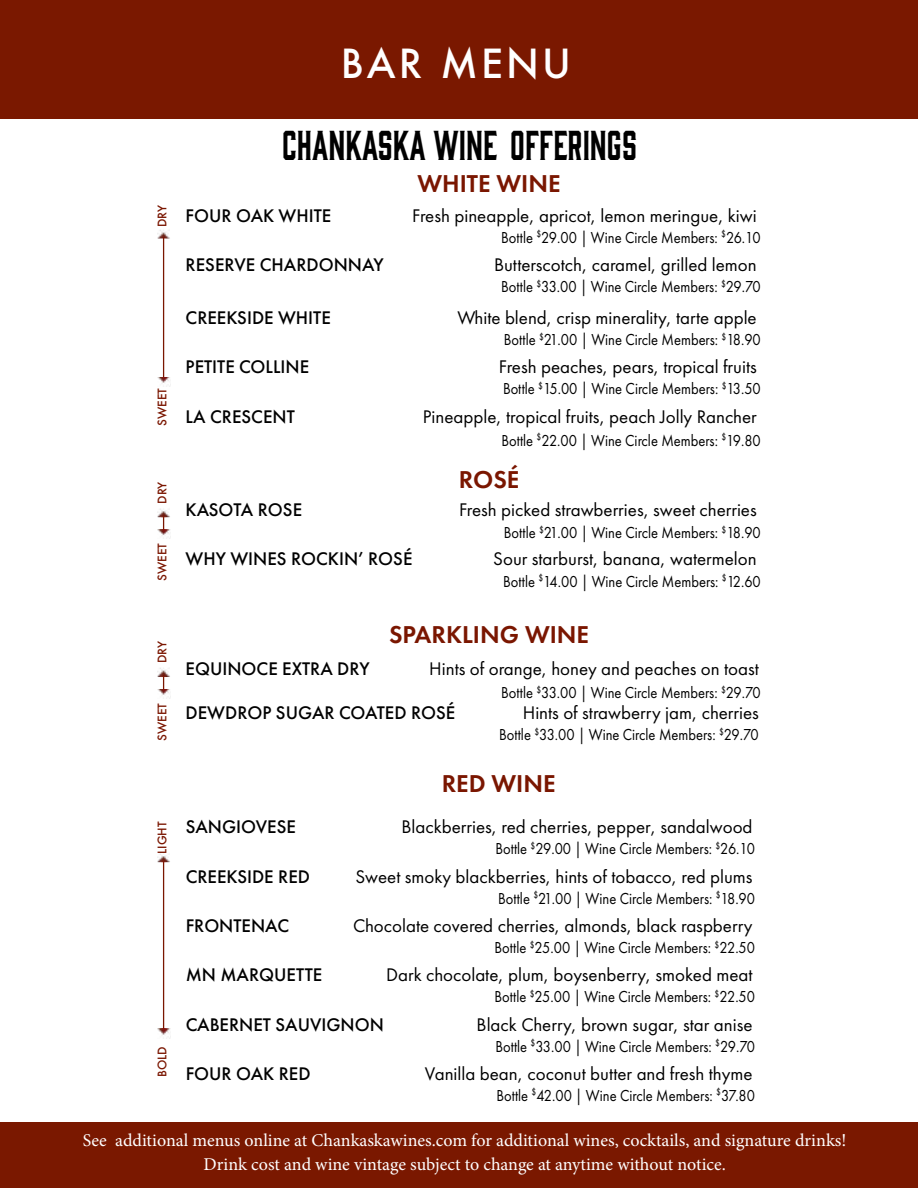
<style>
.page{position:relative;width:918px;height:1188px;background:#fff}
.page>*{position:absolute;margin:0;border:0;box-sizing:border-box;transform-origin:0 0}
.t1{font:500 39px "Futura";letter-spacing:.08em;color:#fff}
.t2{font:38.4px "Gin";color:#000;scale:.81 1}
.t3{font:600 25.35px "Futura PT";color:#7a1600}
.t4{font:18.9px "Futura PT";color:#000}
.t5{font:500 18.9px "Futura PT";color:#000}
.t6{font:18px/24px "Minion Pro";color:#fff;text-align:center}
.t7{font:16.5px "Futura PT";color:#000;scale:.88 1}
.t8{font:500 11.55px "Futura";color:#7a1600}
</style>
<div class="page">
<div style="left:0;top:1122px;width:918px;height:66px;background:#7a1800"></div>
<div style="left:0;top:0;width:918px;height:119px;background:#7a1800"></div>
<hr style="left:163px;top:237px;width:1px;height:140px;background:#7a1600">
<svg style="left:157px;top:230px;width:13px;height:8px"></svg>
<svg style="left:157px;top:377px;width:13px;height:6px"></svg>
<svg style="left:157px;top:508px;width:13px;height:31px"></svg>
<svg style="left:157px;top:668px;width:13px;height:27px"></svg>
<hr style="left:163px;top:861px;width:1px;height:168px;background:#7a1600">
<svg style="left:157px;top:853px;width:13px;height:9px"></svg>
<svg style="left:157px;top:1029px;width:13px;height:6px"></svg>
<h1 class="t1" style="left:341px;top:37px;width:232px">BAR MENU</h1>
<h2 class="t2" style="left:282px;top:118px;width:440px">CHANKASKA WINE OFFERINGS</h2>
<p class="t8" style="left:154px;top:227px;width:23px;rotate:-90deg">DRY</p>
<p class="t8" style="left:154px;top:426px;width:39px;rotate:-90deg">SWEET</p>
<p class="t8" style="left:154px;top:504px;width:23px;rotate:-90deg">DRY</p>
<p class="t8" style="left:154px;top:581px;width:39px;rotate:-90deg">SWEET</p>
<p class="t8" style="left:154px;top:663px;width:23px;rotate:-90deg">DRY</p>
<p class="t8" style="left:154px;top:741px;width:39px;rotate:-90deg">SWEET</p>
<p class="t8" style="left:154px;top:854px;width:34px;rotate:-90deg">LIGHT</p>
<p class="t8" style="left:154px;top:1077px;width:32px;rotate:-90deg">BOLD</p>
<h3 class="t3" style="left:418px;top:168px;width:145px">WHITE WINE</h3>
<p class="t5" style="left:186px;top:204px;width:147px">FOUR OAK WHITE</p>
<p class="t4" style="left:412px;top:204px;width:346px">Fresh pineapple, apricot, lemon meringue, kiwi</p>
<p class="t7" style="left:501px;top:228px;width:297px">Bottle <sup>$</sup>29.00 | Wine Circle Members: <sup>$</sup>26.10</p>
<p class="t5" style="left:186px;top:254px;width:200px">RESERVE CHARDONNAY</p>
<p class="t4" style="left:494px;top:254px;width:264px">Butterscotch, caramel, grilled lemon</p>
<p class="t7" style="left:501px;top:277px;width:297px">Bottle <sup>$</sup>33.00 | Wine Circle Members: <sup>$</sup>29.70</p>
<p class="t5" style="left:186px;top:306px;width:147px">CREEKSIDE WHITE</p>
<p class="t4" style="left:457px;top:306px;width:301px">White blend, crisp minerality, tarte apple</p>
<p class="t7" style="left:504px;top:330px;width:293px">Bottle <sup>$</sup>21.00 | Wine Circle Members: <sup>$</sup>18.90</p>
<p class="t5" style="left:186px;top:356px;width:125px">PETITE COLLINE</p>
<p class="t4" style="left:499px;top:356px;width:259px">Fresh peaches, pears, tropical fruits</p>
<p class="t7" style="left:503px;top:379px;width:295px">Bottle <sup>$</sup>15.00 | Wine Circle Members: <sup>$</sup>13.50</p>
<p class="t5" style="left:186px;top:405px;width:111px">LA CRESCENT</p>
<p class="t4" style="left:423px;top:405px;width:335px">Pineapple, tropical fruits, peach Jolly Rancher</p>
<p class="t7" style="left:501px;top:431px;width:296px">Bottle <sup>$</sup>22.00 | Wine Circle Members: <sup>$</sup>19.80</p>
<h3 class="t3" style="left:459px;top:464px;width:62px">ROSÉ</h3>
<p class="t5" style="left:186px;top:499px;width:118px">KASOTA ROSE</p>
<p class="t4" style="left:459px;top:499px;width:299px">Fresh picked strawberries, sweet cherries</p>
<p class="t7" style="left:504px;top:523px;width:293px">Bottle <sup>$</sup>21.00 | Wine Circle Members: <sup>$</sup>18.90</p>
<p class="t5" style="left:186px;top:547px;width:228px">WHY WINES ROCKIN’ ROSÉ</p>
<p class="t4" style="left:493px;top:547px;width:265px">Sour starburst, banana, watermelon</p>
<p class="t7" style="left:503px;top:572px;width:294px">Bottle <sup>$</sup>14.00 | Wine Circle Members: <sup>$</sup>12.60</p>
<h3 class="t3" style="left:389px;top:619px;width:201px">SPARKLING WINE</h3>
<p class="t5" style="left:186px;top:657px;width:186px">EQUINOCE EXTRA DRY</p>
<p class="t4" style="left:429px;top:658px;width:331px">Hints of orange, honey and peaches on toast</p>
<p class="t7" style="left:501px;top:683px;width:297px">Bottle <sup>$</sup>33.00 | Wine Circle Members: <sup>$</sup>29.70</p>
<p class="t5" style="left:186px;top:702px;width:271px">DEWDROP SUGAR COATED ROSÉ</p>
<p class="t4" style="left:523px;top:702px;width:238px">Hints of strawberry jam, cherries</p>
<p class="t7" style="left:499px;top:725px;width:297px">Bottle <sup>$</sup>33.00 | Wine Circle Members: <sup>$</sup>29.70</p>
<h3 class="t3" style="left:442px;top:767px;width:115px">RED WINE</h3>
<p class="t5" style="left:186px;top:816px;width:112px">SANGIOVESE</p>
<p class="t4" style="left:402px;top:816px;width:353px">Blackberries, red cherries, pepper, sandalwood</p>
<p class="t7" style="left:495px;top:839px;width:297px">Bottle <sup>$</sup>29.00 | Wine Circle Members: <sup>$</sup>26.10</p>
<p class="t5" style="left:186px;top:865px;width:126px">CREEKSIDE RED</p>
<p class="t4" style="left:355px;top:865px;width:399px">Sweet smoky blackberries, hints of tobacco, red plums</p>
<p class="t7" style="left:498px;top:888px;width:293px">Bottle <sup>$</sup>21.00 | Wine Circle Members: <sup>$</sup>18.90</p>
<p class="t5" style="left:186px;top:914px;width:105px">FRONTENAC</p>
<p class="t4" style="left:353px;top:914px;width:401px">Chocolate covered cherries, almonds, black raspberry</p>
<p class="t7" style="left:495px;top:938px;width:298px">Bottle <sup>$</sup>25.00 | Wine Circle Members: <sup>$</sup>22.50</p>
<p class="t5" style="left:186px;top:964px;width:138px">MN MARQUETTE</p>
<p class="t4" style="left:386px;top:964px;width:368px">Dark chocolate, plum, boysenberry, smoked meat</p>
<p class="t7" style="left:495px;top:987px;width:298px">Bottle <sup>$</sup>25.00 | Wine Circle Members: <sup>$</sup>22.50</p>
<p class="t5" style="left:186px;top:1013px;width:200px">CABERNET SAUVIGNON</p>
<p class="t4" style="left:477px;top:1013px;width:277px">Black Cherry, brown sugar, star anise</p>
<p class="t7" style="left:495px;top:1036px;width:297px">Bottle <sup>$</sup>33.00 | Wine Circle Members: <sup>$</sup>29.70</p>
<p class="t5" style="left:186px;top:1062px;width:126px">FOUR OAK RED</p>
<p class="t4" style="left:425px;top:1062px;width:329px">Vanilla bean, coconut butter and fresh thyme</p>
<p class="t7" style="left:496px;top:1086px;width:296px">Bottle <sup>$</sup>42.00 | Wine Circle Members: <sup>$</sup>37.80</p>
<p class="t6" style="left:83px;top:1128px;width:765px">See additional menus online at Chankaskawines.com for additional wines, cocktails, and signature drinks!<br>Drink cost and wine vintage subject to change at anytime without notice.</p>
</div>
